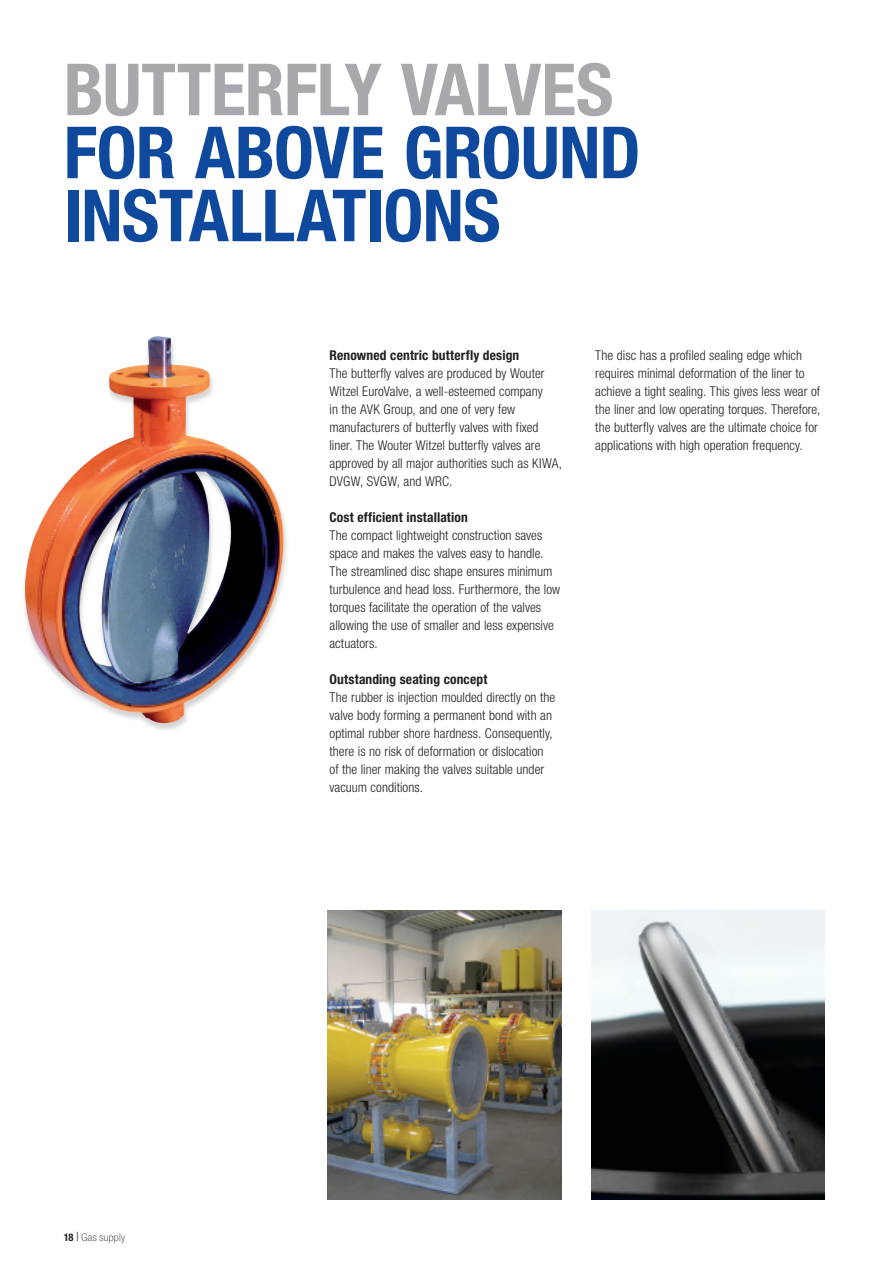
<style>
.page{position:relative;width:893px;height:1263px;background:#fff}
.page>*{position:absolute;margin:0;border:0;box-sizing:border-box;transform-origin:0 0}
.HEADLINE_BLUE{font:700 condensed 72px/63px "Helvetica Neue LT Pro";letter-spacing:-.01em;color:#0f499d}
.BODY{font:300 condensed 13.5px/18px "Helvetica Neue LT Pro";letter-spacing:.005em;color:#231f20}
.SUB_HEADLINES{font:700 condensed 13.5px "Helvetica Neue LT Pro";letter-spacing:.01em;color:#231f20}
.t1{font:100 condensed 10.5px "Helvetica Neue LT Pro";letter-spacing:.02em;color:#231f20;scale:1.1 1}
.s1{color:#a8a9ad}
.s2{font-weight:700}
.s3{font-family:"Times New Roman";font-weight:700;font-stretch:normal}
</style>
<div class="page">
<div style="left:21px;top:336px;width:268px;height:396px;background:#231f20;opacity:.2"></div>
<img style="left:21px;top:336px;width:268px;height:388px">
<img style="left:327px;top:910px;width:234px;height:289px">
<img style="left:591px;top:910px;width:234px;height:289px">
<p class="HEADLINE_BLUE" style="left:64px;top:57px;width:578px"><span class="s1">BUTTERFLY VALVES<br></span>FOR ABOVE GROUND<br>INSTALLATIONS</p>
<p class="t1" style="left:64px;top:1231px;width:57px"><span class="s2">18</span> <span class="s3">|</span> Gas supply</p>
<p class="SUB_HEADLINES" style="left:330px;top:347px;width:191px">Renowned centric butterfly design</p>
<p class="BODY" style="left:330px;top:364px;width:234px">The butterfly valves are produced by Wouter Witzel EuroValve, a well-esteemed company<br>in the AVK Group, and one of very few manufacturers of butterfly valves with fixed liner. The Wouter Witzel butterfly valves are approved by all major authorities such as KIWA, DVGW, SVGW, and WRC.</p>
<p class="SUB_HEADLINES" style="left:330px;top:509px;width:140px">Cost efficient installation</p>
<p class="BODY" style="left:330px;top:526px;width:232px">The compact lightweight construction saves space and makes the valves easy to handle.<br>The streamlined disc shape ensures minimum turbulence and head loss. Furthermore, the low torques facilitate the operation of the valves allowing the use of smaller and less expensive actuators.</p>
<p class="SUB_HEADLINES" style="left:330px;top:671px;width:159px">Outstanding seating concept</p>
<p class="BODY" style="left:330px;top:688px;width:227px">The rubber is injection moulded directly on the valve body forming a permanent bond with an optimal rubber shore hardness. Consequently, there is no risk of deformation or dislocation of the liner making the valves suitable under vacuum conditions.</p>
<p class="BODY" style="left:595px;top:346px;width:227px">The disc has a profiled sealing edge which requires minimal deformation of the liner to achieve a tight sealing. This gives less wear of the liner and low operating torques. Therefore, the butterfly valves are the ultimate choice for applications with high operation frequency.</p>
</div>
